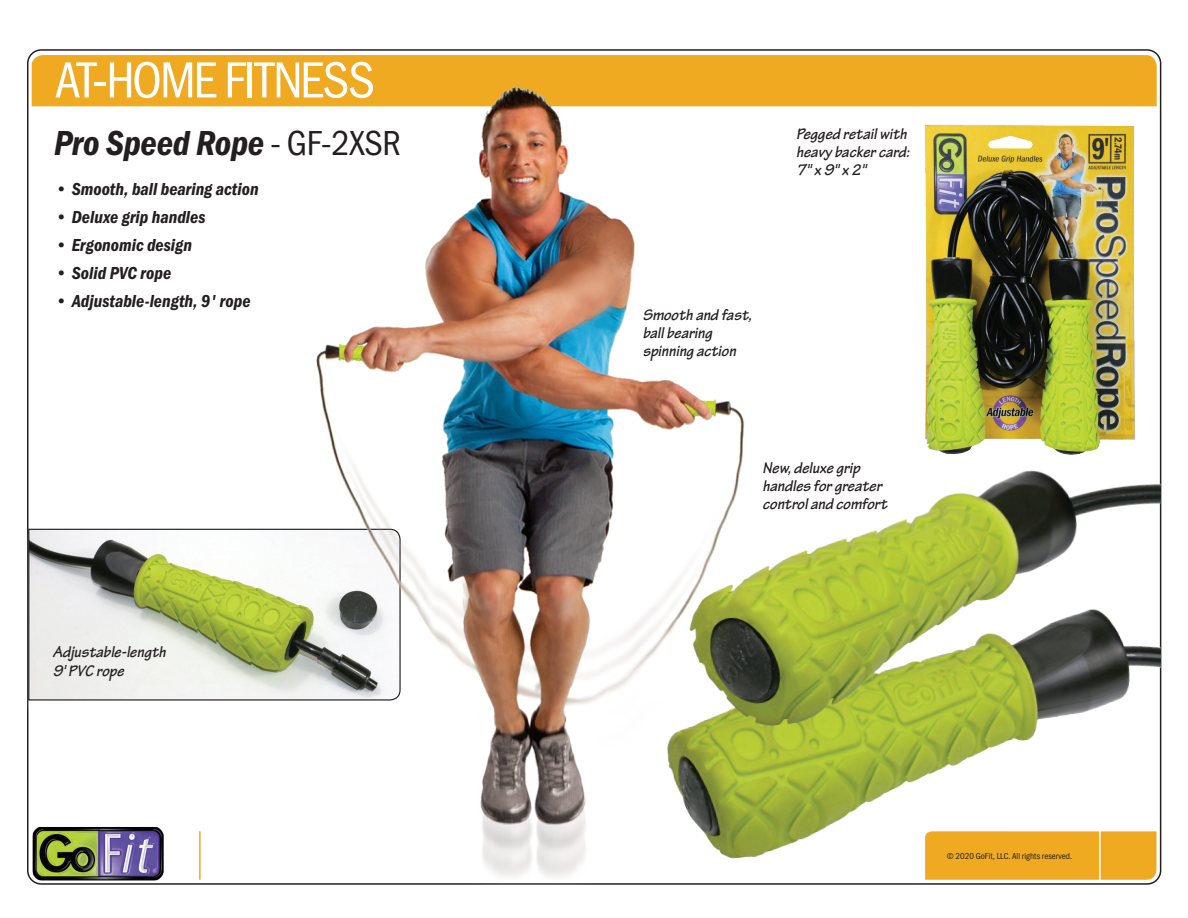
<style>
.page{position:relative;width:1188px;height:918px;background:#fff}
.page>*{position:absolute;margin:0;border:0;box-sizing:border-box;transform-origin:0 0}
.t1{font:52.5px "Franklin Gothic URW Con Boo";letter-spacing:-.03em;color:#fff}
.t2{font:36px "Franklin Gothic URW Con Dem Ita";letter-spacing:-.01em;color:#231f20}
.t3{font:18px "Franklin Gothic URW Con Dem Ita";color:#231f20}
.t4{font:italic 700 16.5px/18px "Tekton Pro";color:#231f20}
.t5{font:9px "Franklin Gothic URW Con Boo";color:#231f20}
.s1{font-family:"Franklin Gothic URW Con Boo"}
</style>
<div class="page">
<div style="left:32px;top:55px;width:1125px;height:51px;background:#efaa22"></div>
<svg style="left:925px;top:878px;width:231px;height:2px"></svg>
<hr style="left:1099px;top:831px;width:2px;height:50px;background:#fff">
<hr style="left:199px;top:831px;width:2px;height:49px;background:#efaa22">
<img style="left:33px;top:827px;width:131px;height:53px">
<svg style="left:28px;top:528px;width:224px;height:173px"></svg>
<img style="left:252px;top:55px;width:575px;height:830px">
<img style="left:630px;top:447px;width:531px;height:431px">
<img style="left:922px;top:124px;width:219px;height:332px">
<p class="t1" style="left:55px;top:48px;width:322px">AT-HOME FITNESS</p>
<p class="t2" style="left:54px;top:122px;width:348px">Pro Speed Rope <span class="s1">- GF-2XSR</span></p>
<p class="t3" style="left:55px;top:179px;width:205px">• Smooth, ball bearing action</p>
<p class="t3" style="left:55px;top:207px;width:152px">• Deluxe grip handles</p>
<p class="t3" style="left:55px;top:235px;width:138px">• Ergonomic design</p>
<p class="t3" style="left:55px;top:263px;width:118px">• Solid PVC rope</p>
<p class="t3" style="left:55px;top:291px;width:197px">• Adjustable-length, 9' rope</p>
<p class="t4" style="left:53px;top:643px;width:115px">Adjustable-length</p>
<p class="t4" style="left:53px;top:662px;width:73px">9' PVC rope</p>
<p class="t4" style="left:796px;top:125px;width:115px">Pegged retail with heavy backer card:<br>7" x 9" x 2"</p>
<p class="t4" style="left:643px;top:306px;width:111px">Smooth and fast, ball bearing spinning action</p>
<p class="t4" style="left:763px;top:459px;width:126px">New, deluxe grip handles for greater control and comfort</p>
<p class="t5" style="left:947px;top:851px;width:127px">© 2020 GoFit, LLC. All rights reserved.</p>
</div>
